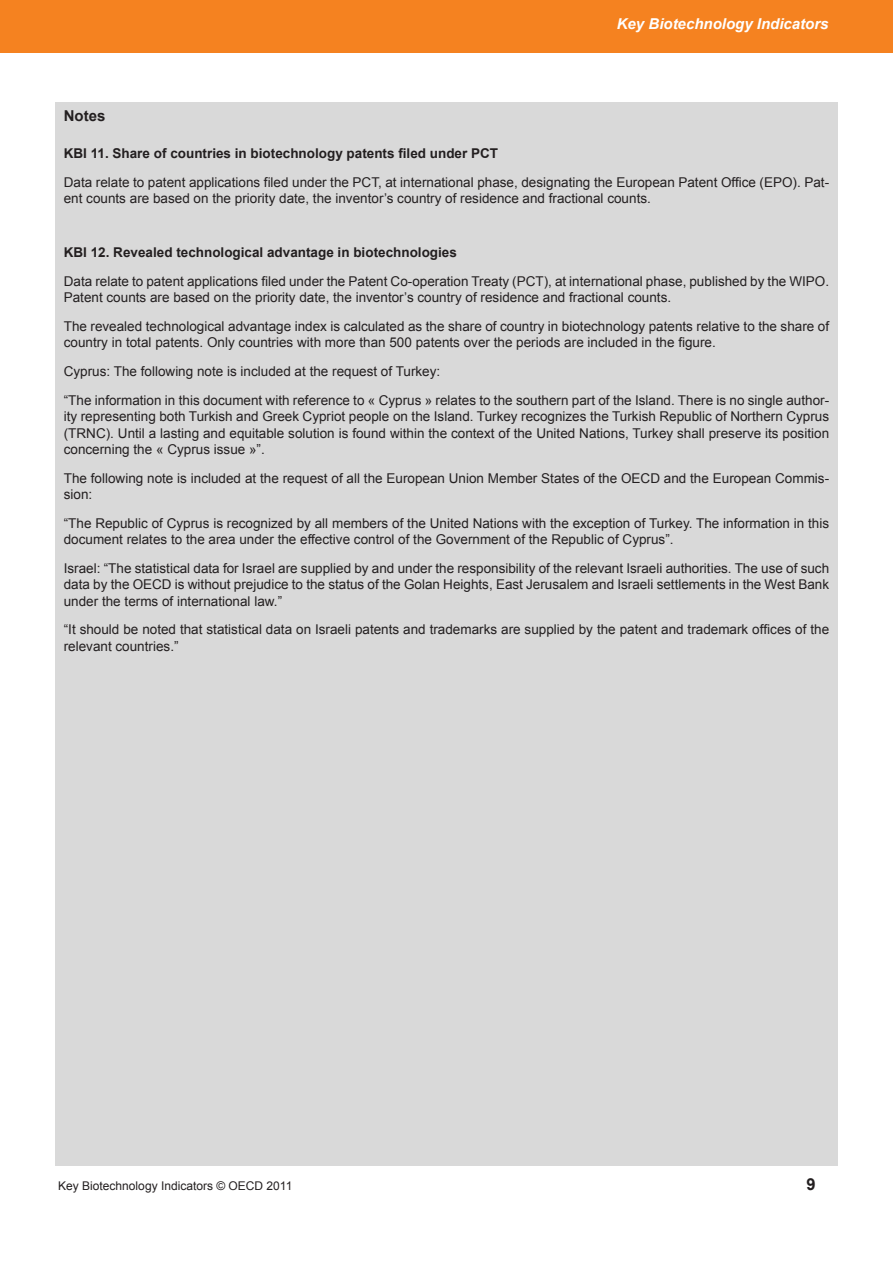
<style>
.page{position:relative;width:893px;height:1263px;background:#fff}
.page>*{position:absolute;margin:0;border:0;box-sizing:border-box;transform-origin:0 0}
.t1{font:700 16.5px "Arial";color:#231f20}
.t2{font:italic 700 15px "Arial";color:#fff}
.Figure_title{font:700 15px "Arial";color:#231f20}
.Figure_title-2{font:13.5px/16.2px "Arial";color:#231f20}
.Figure_title-3{font:700 13.5px "Arial";color:#231f20}
.t3{font:12px "Arial";color:#231f20}
</style>
<div class="page">
<div style="left:0;top:0;width:893px;height:52px;background:#f58220"></div>
<div style="left:55px;top:102px;width:783px;height:1063px;background:#d9d9d9"></div>
<p class="t2" style="left:617px;top:14px;width:213px">Key Biotechnology Indicators</p>
<p class="Figure_title" style="left:64px;top:106px;width:43px">Notes</p>
<p class="Figure_title-3" style="left:64px;top:144px;width:436px">KBI 11. Share of countries in biotechnology patents filed under PCT</p>
<p class="Figure_title-2" style="left:64px;top:174px;width:767px">Data relate to patent applications filed under the PCT, at international phase, designating the European Patent Office (EPO). Pat&shy;ent counts are based on the priority date, the inventor’s country of residence and fractional counts.</p>
<p class="Figure_title-3" style="left:64px;top:243px;width:395px">KBI 12. Revealed technological advantage in biotechnologies</p>
<p class="Figure_title-2" style="left:64px;top:273px;width:767px">Data relate to patent applications filed under the Patent Co-operation Treaty (PCT), at international phase, published by the WIPO.<br>Patent counts are based on the priority date, the inventor’s country of residence and fractional counts.</p>
<p class="Figure_title-2" style="left:64px;top:318px;width:767px">The revealed technological advantage index is calculated as the share of country in biotechnology patents relative to the share of country in total patents. Only countries with more than 500 patents over the periods are included in the figure.</p>
<p class="Figure_title-2" style="left:64px;top:364px;width:378px">Cyprus: The following note is included at the request of Turkey:</p>
<p class="Figure_title-2" style="left:64px;top:392px;width:767px;text-align:justify">“The information in this document with reference to « Cyprus » relates to the southern part of the Island. There is no single author&shy;ity representing both Turkish and Greek Cypriot people on the Island. Turkey recognizes the Turkish Republic of Northern Cyprus (TRNC). Until a lasting and equitable solution is found within the context of the United Nations, Turkey shall preserve its position concerning the « Cyprus issue »”.</p>
<p class="Figure_title-2" style="left:64px;top:470px;width:767px">The following note is included at the request of all the European Union Member States of the OECD and the European Commis&shy;sion:</p>
<p class="Figure_title-2" style="left:64px;top:515px;width:767px">“The Republic of Cyprus is recognized by all members of the United Nations with the exception of Turkey. The information in this document relates to the area under the effective control of the Government of the Republic of Cyprus”.</p>
<p class="Figure_title-2" style="left:64px;top:560px;width:767px;text-align:justify">Israel: “The statistical data for Israel are supplied by and under the responsibility of the relevant Israeli authorities. The use of such data by the OECD is without prejudice to the status of the Golan Heights, East Jerusalem and Israeli settlements in the West Bank under the terms of international law.”</p>
<p class="Figure_title-2" style="left:64px;top:622px;width:767px">“It should be noted that statistical data on Israeli patents and trademarks are supplied by the patent and trademark offices of the relevant countries.”</p>
<p class="t3" style="left:58px;top:1177px;width:236px">Key Biotechnology Indicators © OECD 2011</p>
<p class="t1" style="left:806px;top:1173px;width:11px">9</p>
</div>
